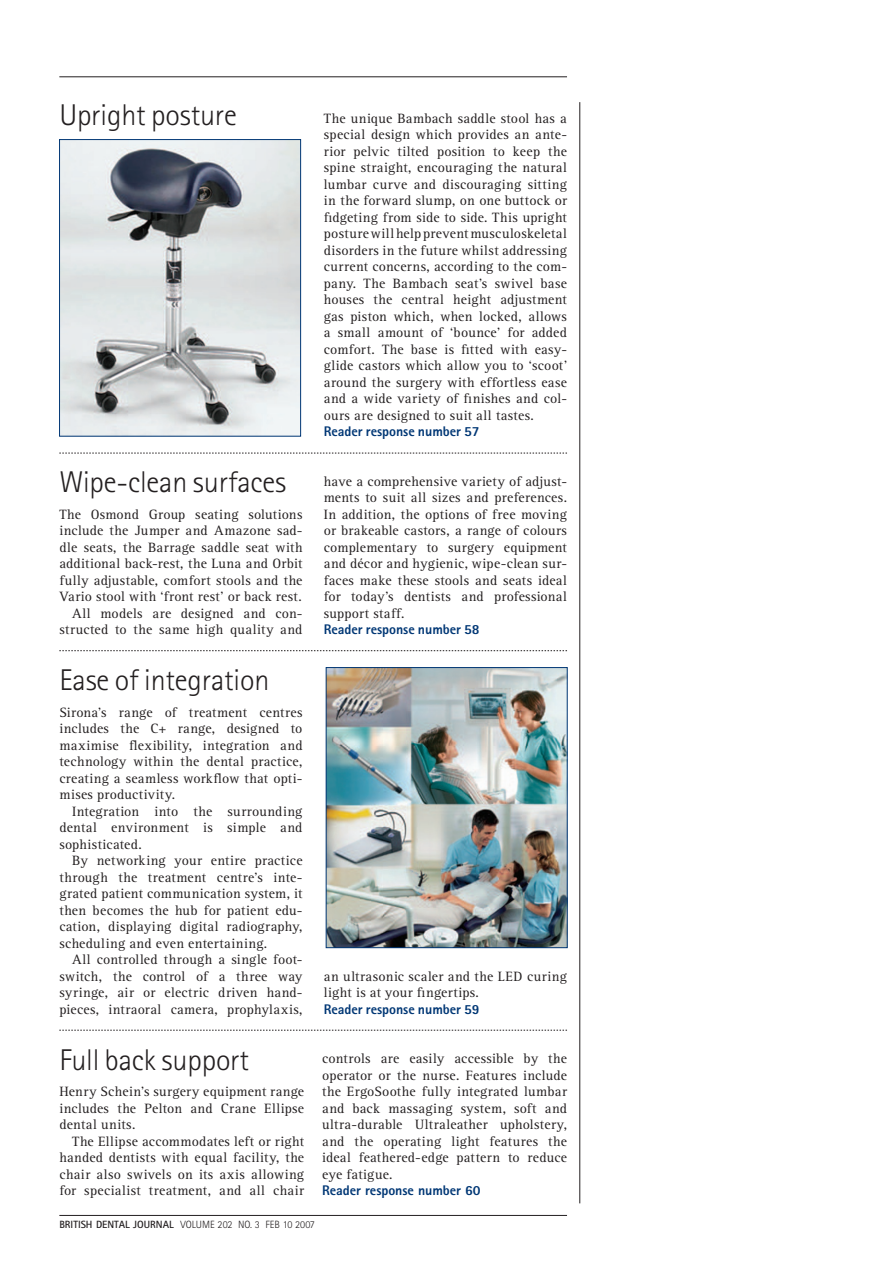
<style>
.page{position:relative;width:893px;height:1263px;background:#fff}
.page>*{position:absolute;margin:0;border:0;box-sizing:border-box;transform-origin:0 0}
.t1{font:300 30px "Rotis Sans Serif";letter-spacing:-.005em;color:#231f20}
.t2{font:13.95px/16.5px "Rotis Serif";letter-spacing:.02em;color:#231f20;text-align:justify}
.t3{font:800 13.95px "Rotis Sans Serif";letter-spacing:-.005em;color:#013775}
.t4{font:300 10.5px "Rotis Sans Serif";color:#231f20}
.s1{font-weight:700}
</style>
<div class="page">
<hr style="left:59px;top:77px;width:508px;height:1px;background:#231f20">
<hr style="left:59px;top:1215px;width:508px;height:1px;background:#231f20">
<svg style="left:59px;top:453px;width:508px;height:1px"></svg>
<img style="left:61px;top:141px;width:238px;height:293px">
<div style="left:59px;top:139px;width:242px;height:297px;border:1px solid #013775"></div>
<svg style="left:59px;top:650px;width:508px;height:1px"></svg>
<hr style="left:579px;top:102px;width:1px;height:1101px;background:#231f20">
<img style="left:328px;top:669px;width:237px;height:277px">
<div style="left:326px;top:667px;width:241px;height:281px;border:1px solid #013775"></div>
<svg style="left:59px;top:1030px;width:508px;height:1px"></svg>
<h1 class="t1" style="left:59px;top:104px;width:179px">Upright posture</h1>
<h1 class="t1" style="left:59px;top:472px;width:228px">Wipe-clean surfaces</h1>
<p class="t2" style="left:59px;top:507px;width:245px;text-align:right">The Osmond Group seating solutions include the Jumper and Amazone sad&shy;dle seats, the Barrage saddle seat with additional back-rest, the Luna and Orbit fully adjustable, comfort stools and the Vario stool with ‘front rest’ or back rest.<br>All models are designed and con&shy;structed to the same high quality and</p>
<h1 class="t1" style="left:59px;top:670px;width:211px">Ease of integration</h1>
<p class="t2" style="left:59px;top:705px;width:245px">Sirona’s range of treatment centres includes the C+ range, designed to maximise flexibility, integration and technology within the dental practice, creating a seamless workflow that opti&shy;mises productivity.</p>
<p class="t2" style="left:59px;top:804px;width:245px;text-indent:13px">Integration into the surrounding dental environment is simple and sophisticated.</p>
<p class="t2" style="left:59px;top:854px;width:245px;text-indent:13px">By networking your entire practice through the treatment centre’s inte&shy;grated patient communication system, it then becomes the hub for patient edu&shy;cation, displaying digital radiography, scheduling and even entertaining.</p>
<p class="t2" style="left:59px;top:953px;width:245px;text-indent:13px">All controlled through a single foot&shy;switch, the control of a three way syringe, air or electric driven hand&shy;pieces, intraoral camera, prophylaxis,</p>
<p class="t2" style="left:324px;top:111px;width:245px">The unique Bambach saddle stool has a special design which provides an ante&shy;rior pelvic tilted position to keep the spine straight, encouraging the natural lumbar curve and discouraging sitting in the forward slump, on one buttock or fidgeting from side to side. This upright posture will help prevent musculoskeletal disorders in the future whilst addressing current concerns, according to the com&shy;pany. The Bambach seat’s swivel base houses the central height adjustment gas piston which, when locked, allows a small amount of ‘bounce’ for added comfort. The base is fitted with easy&shy;glide castors which allow you to ‘scoot’ around the surgery with effortless ease and a wide variety of finishes and col&shy;ours are designed to suit all tastes.</p>
<p class="t3" style="left:324px;top:427px;width:157px">Reader response number 57</p>
<p class="t2" style="left:324px;top:474px;width:245px">have a comprehensive variety of adjust&shy;ments to suit all sizes and preferences.<br>In addition, the options of free moving or brakeable castors, a range of colours complementary to surgery equipment and décor and hygienic, wipe-clean sur&shy;faces make these stools and seats ideal for today’s dentists and professional support staff.</p>
<p class="t3" style="left:324px;top:625px;width:157px">Reader response number 58</p>
<p class="t2" style="left:324px;top:969px;width:245px">an ultrasonic scaler and the LED curing light is at your fingertips.</p>
<p class="t3" style="left:324px;top:1004px;width:157px">Reader response number 59</p>
<h1 class="t1" style="left:59px;top:1049px;width:191px">Full back support</h1>
<p class="t2" style="left:59px;top:1085px;width:246px">Henry Schein’s surgery equipment range includes the Pelton and Crane Ellipse dental units.</p>
<p class="t2" style="left:59px;top:1134px;width:246px;text-indent:13px">The Ellipse accommodates left or right handed dentists with equal facility, the chair also swivels on its axis allowing for specialist treatment, and all chair</p>
<p class="t2" style="left:322px;top:1052px;width:246px">controls are easily accessible by the operator or the nurse. Features include the ErgoSoothe fully integrated lumbar and back massaging system, soft and ultra-durable Ultraleather upholstery, and the operating light features the ideal feathered-edge pattern to reduce eye fatigue.</p>
<p class="t3" style="left:322px;top:1186px;width:160px">Reader response number 60</p>
<p class="t4" style="left:59px;top:1221px;width:257px"><span class="s1">BRITISH DENTAL JOURNAL</span> VOLUME 202 NO. 3 FEB 10 2007</p>
</div>
